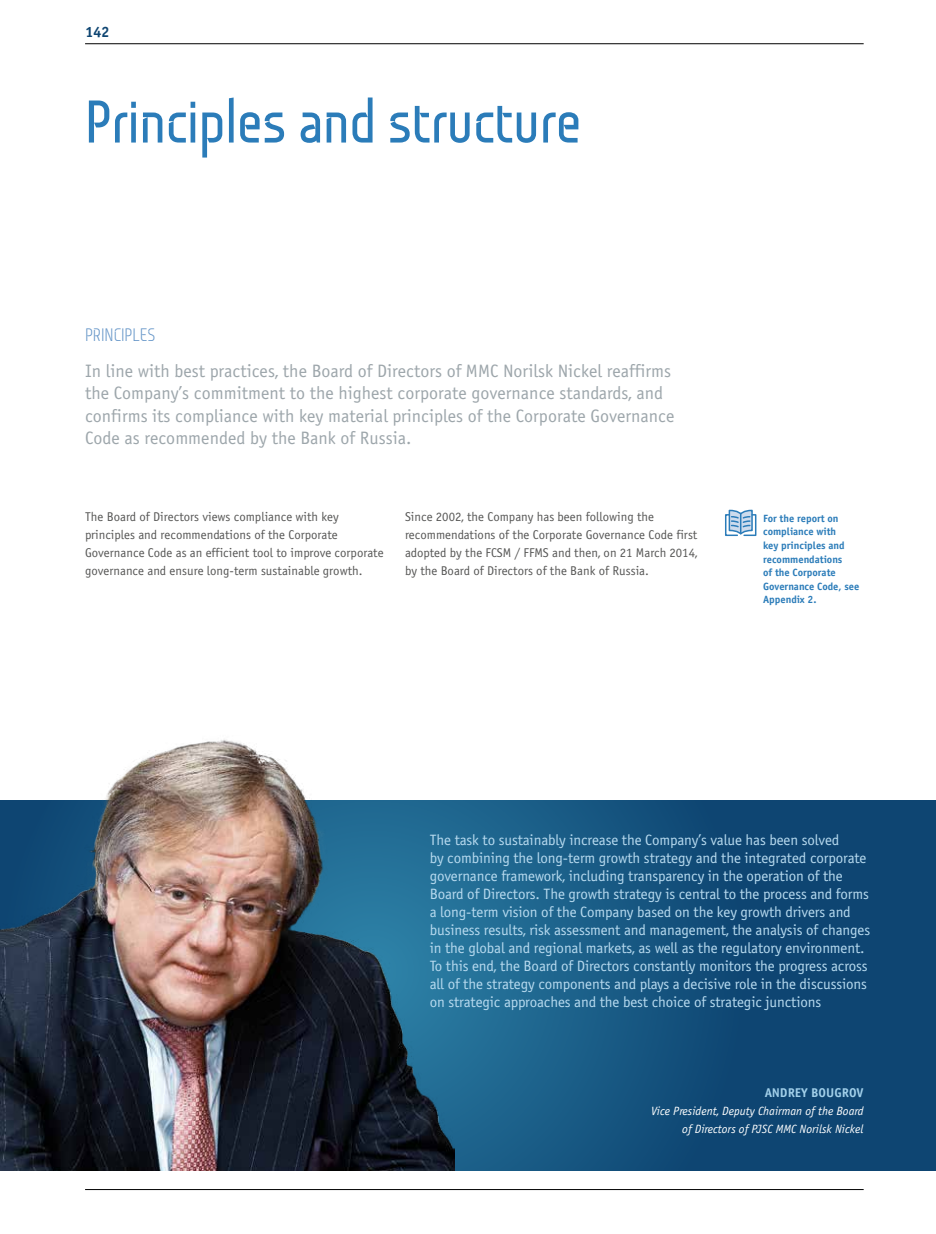
<style>
.page{position:relative;width:936px;height:1234px;background:#fff}
.page>*{position:absolute;margin:0;border:0;box-sizing:border-box;transform-origin:0 0}
.t1{font:700 60px "Monitorica";color:#2b7cb9}
.t2{font:18px/22.5px "Officina Sans C";color:#9da6ab}
.t3{font:18px "Monitorica";color:#6394c7}
.t4{font:15px/18px "Officina Sans C";letter-spacing:-.01em;color:#b7daef}
.t5{font:700 15px "Officina Sans C";color:#0e4572}
.t6{font:12.75px/18px "Officina Sans C";color:#575756}
.t7{font:700 12.75px "Officina Sans C";color:#a2d0ea}
.t8{font:italic 12px/18px "Officina Sans C";color:#fff;text-align:right}
.t9{font:700 10.5px/13.5px "Officina Sans C";color:#2b7cb9}
</style>
<div class="page">
<div style="left:0;top:799px;width:934px;height:370px;background:#0e4572"></div>
<svg style="left:725px;top:509px;width:32px;height:27px"></svg>
<svg style="left:0;top:799px;width:794px;height:392px"></svg>
<img style="left:0;top:739px;width:455px;height:431px">
<hr style="left:85px;top:43px;width:778px;height:1px;background:#000">
<hr style="left:85px;top:1188px;width:778px;height:1px;background:#000">
<p class="t5" style="left:85px;top:24px;width:26px">142</p>
<h1 class="t1" style="left:85px;top:87px;width:497px">Principles and structure</h1>
<p class="t3" style="left:85px;top:324px;width:72px">PRINCIPLES</p>
<p class="t2" style="left:85px;top:360px;width:591px">In line with best practices, the Board of Directors of MMC Norilsk Nickel reaffirms the Company’s commitment to the highest corporate governance standards, and confirms its compliance with key material principles of the Corporate Governance Code as recommended by the Bank of Russia.</p>
<p class="t6" style="left:85px;top:507px;width:300px">The Board of Directors views compliance with key principles and recommendations of the Corporate Governance Code as an efficient tool to improve corporate governance and ensure long-term sustainable growth.</p>
<p class="t6" style="left:405px;top:507px;width:294px">Since 2002, the Company has been following the recommendations of the Corporate Governance Code first adopted by the FCSM / FFMS and then, on 21 March 2014, by the Board of Directors of the Bank of Russia.</p>
<p class="t9" style="left:763px;top:511px;width:98px">For the report on compliance with<br>key principles and recommendations<br>of the Corporate<br>Governance Code, see<br>Appendix 2.</p>
<p class="t4" style="left:429px;top:831px;width:442px">The task to sustainably increase the Company’s value has been solved<br>by combining the long-term growth strategy and the integrated corporate governance framework, including transparency in the operation of the Board of Directors. The growth strategy is central to the process and forms a long-term vision of the Company based on the key growth drivers and business results, risk assessment and management, the analysis of changes in the global and regional markets, as well as the regulatory environment.<br>To this end, the Board of Directors constantly monitors the progress across all of the strategy components and plays a decisive role in the discussions on strategic approaches and the best choice of strategic junctions</p>
<p class="t7" style="left:764px;top:1085px;width:100px">ANDREY BOUGROV</p>
<p class="t8" style="left:651px;top:1102px;width:214px">Vice President, Deputy Chairman of the Board of Directors of PJSC MMC Norilsk Nickel</p>
</div>
